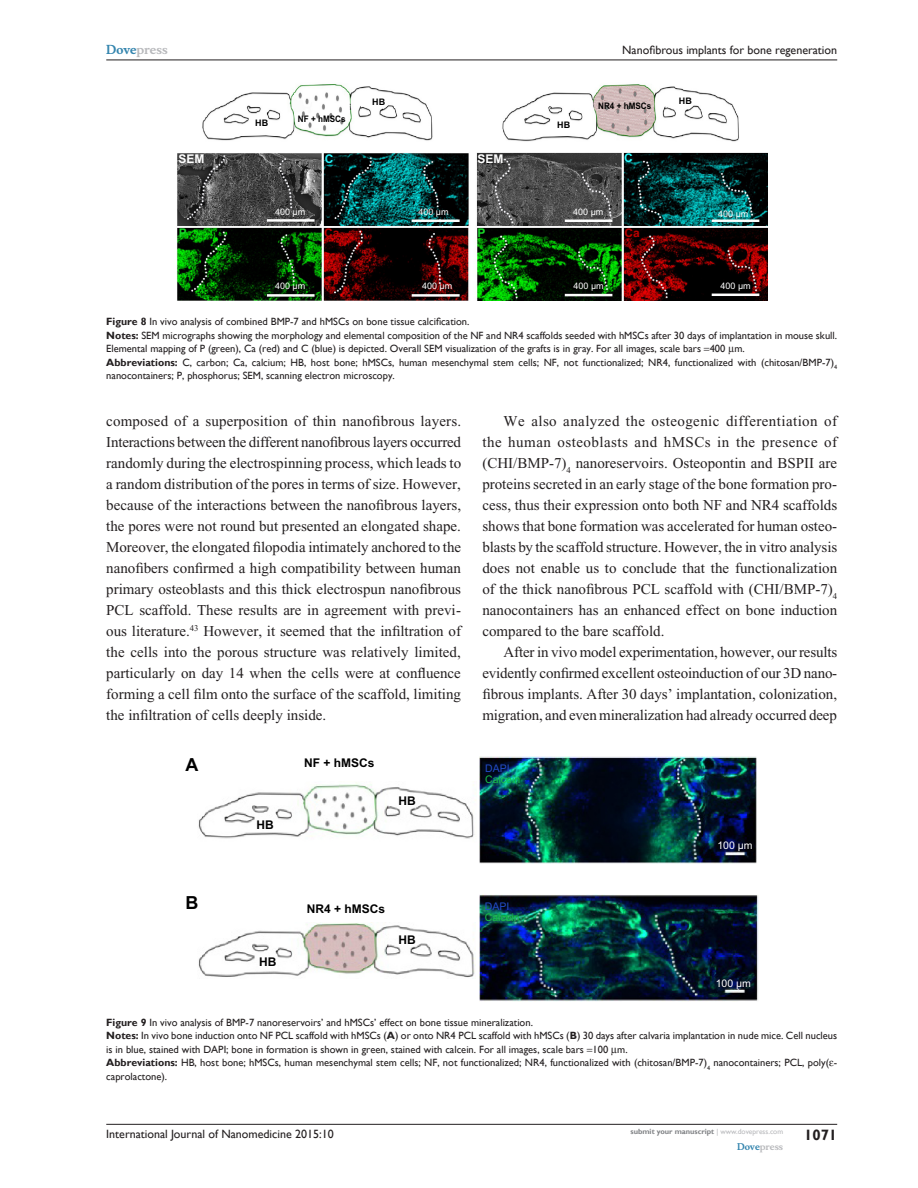
<style>
.page{position:relative;width:918px;height:1188px;background:#fff}
.page>*{position:absolute;margin:0;border:0;box-sizing:border-box;transform-origin:0 0}
.t1{font:700 18px "Arial";color:#000}
.TxF{font:15px/21px "Times New Roman";color:#231f20;text-align:justify}
.Tx{font:15px/21px "Times New Roman";letter-spacing:-.005em;color:#231f20;text-align:justify}
.t2{font:700 15px "Gill Sans";color:#231f20}
.t3{font:12px "Gill Sans";color:#231f20}
.t4{font:700 12px "Arial";color:#000}
.t5{font:700 12px "Musee";color:#b8b9bc}
.t6{font:700 12px "Arial";color:#fff}
.t7{font:700 12px "Arial";color:#bc0000}
.t8{font:700 12px "Arial";color:#18d928}
.t9{font:700 12px "Arial";color:#28edf5}
.t10{font:700 12px "Arial";color:#28f8fc}
.FigSNRI{font:10.5px/13.5px "Gill Sans";color:#231f20}
.FigC{font:10.5px "Gill Sans";color:#231f20}
.t11{font:10.5px/11.7px "Arial";color:#18c047}
.t12{font:10.5px "Arial";color:#fff}
.t13{font:9px "Arial";color:#fff}
.t14{font:700 9px "Arial";color:#000;scale:.91 1}
.t15{font:700 9px "Musee";color:#b8b9bc}
.t16{font:700 9px "Arial";color:#000}
.t17{font:700 7.5px "Gill Sans";color:#808285}
.s1{color:#3485ae}
.s2{font-weight:700}
.s3{color:#234cc8}
.s4{font-weight:400;color:#b8b9bc}
</style>
<div class="page">
<hr style="left:106px;top:1124px;width:731px;height:1px;background:#231f20">
<hr style="left:106px;top:60px;width:731px;height:1px;background:#231f20">
<img style="left:176px;top:152px;width:591px;height:148px">
<img style="left:202px;top:84px;width:537px;height:58px">
<img style="left:480px;top:895px;width:278px;height:107px">
<img style="left:479px;top:757px;width:278px;height:106px">
<img style="left:198px;top:923px;width:278px;height:55px">
<img style="left:198px;top:782px;width:278px;height:57px">
<p class="t5" style="left:106px;top:43px;width:63px"><span class="s1">Dove</span>press</p>
<p class="t3" style="left:622px;top:43px;width:217px">Nanofibrous implants for bone regeneration</p>
<p class="t16" style="left:255px;top:117px;width:14px">HB</p>
<p class="t14" style="left:298px;top:112px;width:54px">NF + hMSCs</p>
<p class="t16" style="left:372px;top:96px;width:14px">HB</p>
<p class="t16" style="left:557px;top:119px;width:14px">HB</p>
<p class="t14" style="left:598px;top:100px;width:60px">NR4 + hMSCs</p>
<p class="t6" style="left:179px;top:151px;width:28px">SEM</p>
<p class="t9" style="left:325px;top:151px;width:10px">C</p>
<p class="t6" style="left:477px;top:151px;width:28px">SEM</p>
<p class="t10" style="left:624px;top:150px;width:10px">C</p>
<p class="t16" style="left:679px;top:95px;width:14px">HB</p>
<p class="t13" style="left:275px;top:206px;width:32px">400 µm</p>
<p class="t13" style="left:418px;top:206px;width:32px">400 µm</p>
<p class="t13" style="left:573px;top:206px;width:32px">400 µm</p>
<p class="t13" style="left:718px;top:208px;width:32px">400 µm</p>
<p class="t8" style="left:179px;top:224px;width:10px">P</p>
<p class="t7" style="left:324px;top:225px;width:17px">Ca</p>
<p class="t8" style="left:477px;top:225px;width:10px">P</p>
<p class="t7" style="left:624px;top:225px;width:17px">Ca</p>
<p class="t13" style="left:275px;top:280px;width:32px">400 µm</p>
<p class="t13" style="left:422px;top:280px;width:32px">400 µm</p>
<p class="t13" style="left:574px;top:280px;width:32px">400 µm</p>
<p class="t13" style="left:721px;top:280px;width:32px">400 µm</p>
<p class="FigC" style="left:106px;top:316px;width:365px"><span class="s2">Figure 8</span> In vivo analysis of combined BMP-7 and hMSCs on bone tissue calcification.</p>
<p class="FigSNRI" style="left:106px;top:329px;width:732px"><span class="s2">Notes:</span> SEM micrographs showing the morphology and elemental composition of the NF and NR4 scaffolds seeded with hMSCs after 30 days of implantation in mouse skull.<br>Elemental mapping of P (green), Ca (red) and C (blue) is depicted. Overall SEM visualization of the grafts is in gray. For all images, scale bars 400 m.</p>
<p class="FigSNRI" style="left:106px;top:356px;width:732px"><span class="s2">Abbreviations:</span> C, carbon; Ca, calcium; HB, host bone; hMSCs, human mesenchymal stem cells; NF, not functionalized; NR4, functionalized with (chitosan/BMP-7)<sub>4 </sub>nanocontainers; P, phosphorus; SEM, scanning electron microscopy.</p>
<p class="TxF" style="left:106px;top:411px;width:357px">composed of a superposition of thin nanofibrous layers.<br>Interactions between the different nanofibrous layers occurred randomly during the electrospinning process, which leads to a random distribution of the pores in terms of size. However, because of the interactions between the nanofibrous layers, the pores were not round but presented an elongated shape.<br>Moreover, the elongated filopodia intimately anchored to the nanofibers confirmed a high compatibility between human primary osteoblasts and this thick electrospun nanofibrous PCL scaffold. These results are in agreement with previ&shy;ous literature.<sup>43</sup> However, it seemed that the infiltration of the cells into the porous structure was relatively limited, particularly on day 14 when the cells were at confluence forming a cell film onto the surface of the scaffold, limiting the infiltration of cells deeply inside.</p>
<p class="Tx" style="left:482px;top:411px;width:356px;text-indent:21px">We also analyzed the osteogenic differentiation of the human osteoblasts and hMSCs in the presence of (CHI/BMP-7)<sub>4</sub> nanoreservoirs. Osteopontin and BSPII are proteins secreted in an early stage of the bone formation pro&shy;cess, thus their expression onto both NF and NR4 scaffolds shows that bone formation was accelerated for human osteo&shy;blasts by the scaffold structure. However, the in vitro analysis does not enable us to conclude that the functionalization of the thick nanofibrous PCL scaffold with (CHI/BMP-7)<sub>4 </sub>nanocontainers has an enhanced effect on bone induction compared to the bare scaffold.</p>
<p class="Tx" style="left:482px;top:642px;width:356px;text-indent:21px">After in vivo model experimentation, however, our results evidently confirmed excellent osteoinduction of our 3D nano&shy;fibrous implants. After 30 days’ implantation, colonization, migration, and even mineralization had already occurred deep</p>
<p class="t1" style="left:185px;top:753px;width:14px">A</p>
<p class="t4" style="left:304px;top:755px;width:72px">NF + hMSCs</p>
<p class="t4" style="left:256px;top:817px;width:19px">HB</p>
<p class="t4" style="left:398px;top:792px;width:19px">HB</p>
<p class="t1" style="left:185px;top:891px;width:14px">B</p>
<p class="t4" style="left:307px;top:901px;width:80px">NR4 + hMSCs</p>
<p class="t4" style="left:259px;top:954px;width:19px">HB</p>
<p class="t4" style="left:398px;top:932px;width:19px">HB</p>
<p class="t11" style="left:485px;top:762px;width:37px"><span class="s3">DAPI<br></span>Calcein</p>
<p class="t11" style="left:485px;top:900px;width:37px"><span class="s3">DAPI<br></span>Calcein</p>
<p class="t12" style="left:717px;top:839px;width:37px">100 µm</p>
<p class="t12" style="left:716px;top:976px;width:37px">100 µm</p>
<p class="FigC" style="left:106px;top:1016px;width:428px"><span class="s2">Figure 9</span> In vivo analysis of BMP-7 nanoreservoirs’ and hMSCs’ effect on bone tissue mineralization.</p>
<p class="FigSNRI" style="left:106px;top:1029px;width:732px"><span class="s2">Notes:</span> In vivo bone induction onto NF PCL scaffold with hMSCs (<span class="s2">A</span>) or onto NR4 PCL scaffold with hMSCs (<span class="s2">B</span>) 30 days after calvaria implantation in nude mice. Cell nucleus is in blue, stained with DAPI; bone in formation is shown in green, stained with calcein. For all images, scale bars 100 m.</p>
<p class="FigSNRI" style="left:106px;top:1056px;width:732px"><span class="s2">Abbreviations:</span> HB, host bone; hMSCs, human mesenchymal stem cells; NF, not functionalized; NR4, functionalized with (chitosan/BMP-7)<sub>4</sub> nanocontainers; PCL, poly( - caprolactone).</p>
<p class="t3" style="left:106px;top:1127px;width:229px">International Journal of Nanomedicine 2015:10</p>
<p class="t17" style="left:631px;top:1127px;width:154px">submit your manuscript <span class="s4">| www.dovepress.com</span></p>
<p class="t15" style="left:737px;top:1141px;width:48px"><span class="s1">Dove</span>press</p>
<h2 class="t2" style="left:804px;top:1126px;width:35px">1071</h2>
</div>
